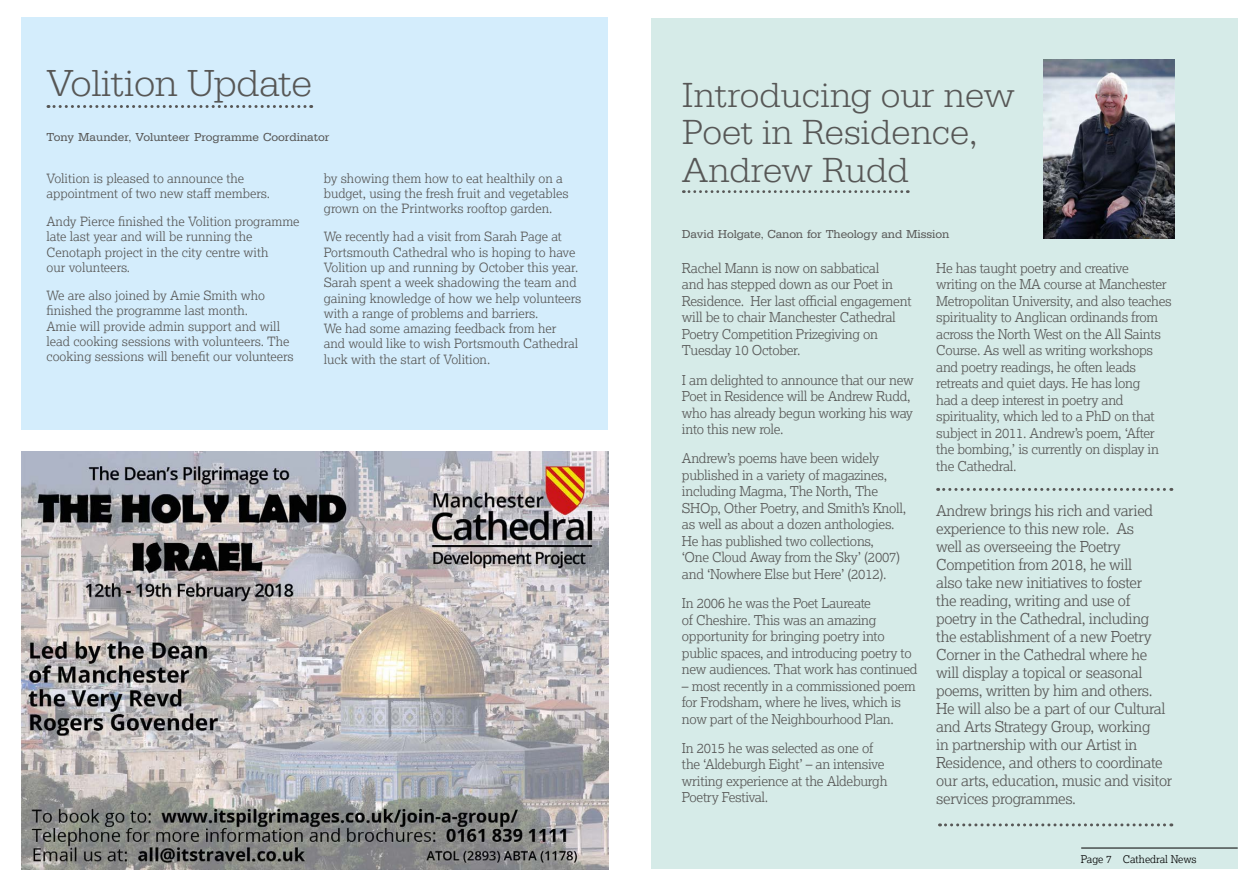
<style>
.page{position:relative;width:1259px;height:893px;background:#fff}
.page>*{position:absolute;margin:0;border:0;box-sizing:border-box;transform-origin:0 0}
.t1{font:300 39px "Typewriter URW";letter-spacing:-.01em;color:#575756}
.t2{font:300 36.15px/37.5px "Typewriter URW";color:#575756}
.t3{font:300 15px/18px "Lexia";letter-spacing:-.02em;color:#575756}
.t4{font:300 13.5px/16.5px "Lexia";letter-spacing:-.02em;color:#575756}
.t5{font:300 12.75px/15.3px "Lexia";color:#575756}
.t6{font:12px "Typewriter URW";color:#575756}
.t7{font:12px "Typewriter URW";letter-spacing:-.01em;color:#5a5a59}
.t8{font:300 10.5px "Lexia";color:#000}
</style>
<div class="page">
<img style="left:21px;top:452px;width:587px;height:418px">
<div style="left:651px;top:18px;width:586px;height:850px;background:#d6ebe8"></div>
<svg style="left:937px;top:488px;width:234px;height:3px"></svg>
<svg style="left:939px;top:823px;width:232px;height:3px"></svg>
<svg style="left:683px;top:190px;width:225px;height:3px"></svg>
<img style="left:1043px;top:60px;width:131px;height:179px">
<div style="left:21px;top:17px;width:587px;height:412px;background:#d4edfc"></div>
<svg style="left:48px;top:105px;width:264px;height:3px"></svg>
<hr style="left:1081px;top:848px;width:156px;height:1px;background:#000">
<h1 class="t1" style="left:46px;top:60px;width:267px">Volition Update</h1>
<p class="t6" style="left:46px;top:130px;width:284px">Tony Maunder, Volunteer Programme Coordinator</p>
<p class="t5" style="left:46px;top:170px;width:225px">Volition is pleased to announce the appointment of two new staff members.</p>
<p class="t5" style="left:46px;top:213px;width:255px">Andy Pierce finished the Volition programme late last year and will be running the Cenotaph project in the city centre with<br>our volunteers.</p>
<p class="t5" style="left:46px;top:287px;width:249px">We are also joined by Amie Smith who finished the programme last month.<br>Amie will provide admin support and will lead cooking sessions with volunteers. The cooking sessions will benefit our volunteers</p>
<p class="t5" style="left:324px;top:170px;width:246px">by showing them how to eat healthily on a budget, using the fresh fruit and vegetables grown on the Printworks rooftop garden.</p>
<p class="t5" style="left:324px;top:229px;width:259px">We recently had a visit from Sarah Page at Portsmouth Cathedral who is hoping to have Volition up and running by October this year.<br>Sarah spent a week shadowing the team and gaining knowledge of how we help volunteers with a range of problems and barriers.<br>We had some amazing feedback from her<br>and would like to wish Portsmouth Cathedral luck with the start of Volition.</p>
<h2 class="t2" style="left:682px;top:76px;width:334px">Introducing our new<br>Poet in Residence,<br>Andrew Rudd</h2>
<p class="t7" style="left:682px;top:227px;width:269px">David Holgate, Canon for Theology and Mission</p>
<p class="t4" style="left:682px;top:259px;width:231px">Rachel Mann is now on sabbatical<br>and has stepped down as our Poet in Residence. Her last official engagement will be to chair Manchester Cathedral Poetry Competition Prizegiving on Tuesday 10 October.</p>
<p class="t4" style="left:682px;top:371px;width:233px">I am delighted to announce that our new<br>Poet in Residence will be Andrew Rudd, who has already begun working his way into this new role.</p>
<p class="t4" style="left:682px;top:450px;width:226px">Andrew’s poems have been widely published in a variety of magazines, including Magma, The North, The SHOp, Other Poetry, and Smith’s Knoll, as well as about a dozen anthologies.<br>He has published two collections,<br>‘One Cloud Away from the Sky’ (2007) and ‘Nowhere Else but Here’ (2012).</p>
<p class="t4" style="left:682px;top:595px;width:237px">In 2006 he was the Poet Laureate<br>of Cheshire. This was an amazing opportunity for bringing poetry into public spaces, and introducing poetry to new audiences. That work has continued</p>
<p class="t4" style="left:682px;top:677px;width:235px">– most recently in a commissioned poem for Frodsham, where he lives, which is now part of the Neighbourhood Plan.</p>
<p class="t4" style="left:682px;top:739px;width:207px">In 2015 he was selected as one of the ‘Aldeburgh Eight’ – an intensive writing experience at the Aldeburgh<br>Poetry Festival.</p>
<p class="t4" style="left:936px;top:259px;width:237px">He has taught poetry and creative writing on the MA course at Manchester Metropolitan University, and also teaches spirituality to Anglican ordinands from across the North West on the All Saints Course. As well as writing workshops and poetry readings, he often leads retreats and quiet days. He has long<br>had a deep interest in poetry and spirituality, which led to a PhD on that subject in 2011. Andrew’s poem, ‘After the bombing,’ is currently on display in the Cathedral.</p>
<p class="t3" style="left:936px;top:501px;width:238px">Andrew brings his rich and varied experience to this new role. As<br>well as overseeing the Poetry<br>Competition from 2018, he will<br>also take new initiatives to foster<br>the reading, writing and use of poetry in the Cathedral, including the establishment of a new Poetry<br>Corner in the Cathedral where he will display a topical or seasonal poems, written by him and others.<br>He will also be a part of our Cultural and Arts Strategy Group, working<br>in partnership with our Artist in<br>Residence, and others to coordinate our arts, education, music and visitor services programmes.</p>
<p class="t8" style="left:1080px;top:852px;width:117px">Page 7 Cathedral News</p>
</div>
